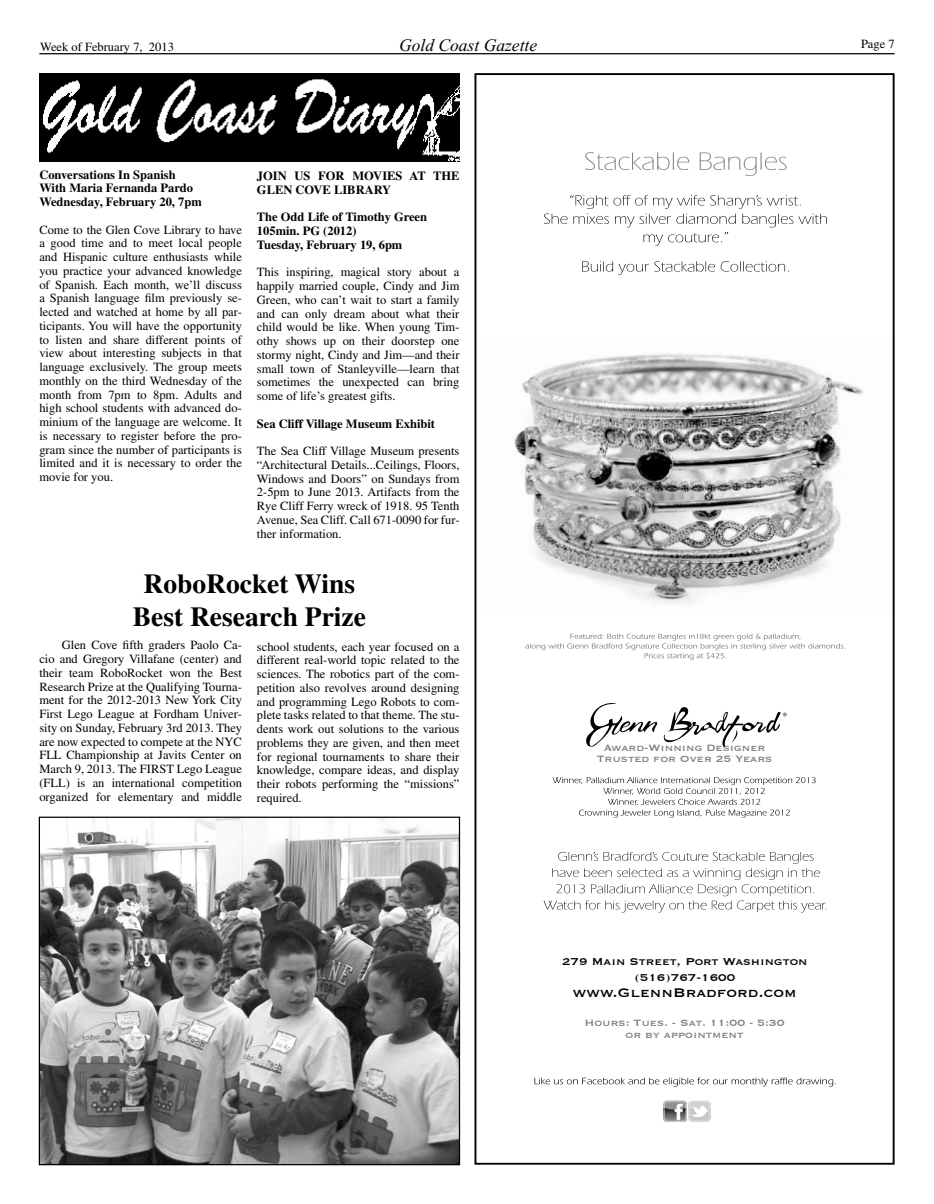
<style>
.page{position:relative;width:934px;height:1204px;background:#fff}
.page>*{position:absolute;margin:0;border:0;box-sizing:border-box;transform-origin:0 0}
.t1{font:700 27.5px/33px "Times";color:#000;text-align:center}
.t2{font:italic 17.5px "Times New Roman";color:#000}
.t3{font:16.25px "Copperplate";color:#000;scale:1.08 1}
.t4{font:13px/15.1px "Copperplate";color:#000;text-align:center;scale:1.08 1}
.t5{font:12.5px/13.8px "Times";color:#000;text-align:justify}
.t6{font:700 12.5px/13.8px "Times";color:#000}
.t7{font:11.88px/10.8px "Copperplate";color:#808080;text-align:center;scale:1.08 1}
</style>
<div class="page">
<hr style="left:39px;top:53px;width:855px;height:1px;background:#000">
<img style="left:514px;top:354px;width:349px;height:249px">
<svg style="left:582px;top:261px;width:207px;height:14px"></svg>
<svg style="left:544px;top:195px;width:283px;height:51px"></svg>
<svg style="left:585px;top:152px;width:201px;height:24px"></svg>
<svg style="left:552px;top:777px;width:263px;height:40px"></svg>
<svg style="left:543px;top:852px;width:283px;height:60px"></svg>
<svg style="left:525px;top:634px;width:320px;height:26px"></svg>
<svg style="left:534px;top:1077px;width:302px;height:9px"></svg>
<img style="left:664px;top:1101px;width:22px;height:21px">
<svg style="left:688px;top:1101px;width:23px;height:21px"></svg>
<svg style="left:688px;top:1101px;width:23px;height:20px"></svg>
<svg style="left:586px;top:703px;width:201px;height:44px"></svg>
<img style="left:39px;top:73px;width:420px;height:89px">
<img style="left:41px;top:818px;width:417px;height:345px">
<div style="left:39px;top:816px;width:421px;height:349px;border:1px solid #000"></div>
<p class="t5" style="left:40px;top:41px;width:135px">Week of February 7, 2013</p>
<h2 class="t2" style="left:399px;top:39px;width:140px">Gold Coast Gazette</h2>
<p class="t5" style="left:861px;top:38px;width:35px">Page 7</p>
<p class="t6" style="left:39px;top:168px;width:164px">Conversations In Spanish<br>With Maria Fernanda Pardo<br>Wednesday, February 20, 7pm</p>
<p class="t5" style="left:39px;top:224px;width:204px">Come to the Glen Cove Library to have a good time and to meet local people and Hispanic culture enthusiasts while you practice your advanced knowledge of Spanish. Each month, we’ll discuss a Spanish language film previously se&shy;lected and watched at home by all par&shy;ticipants. You will have the opportunity to listen and share different points of view about interesting subjects in that language exclusively. The group meets monthly on the third Wednesday of the month from 7pm to 8pm. Adults and high school students with advanced do&shy;minium of the language are welcome. It is necessary to register before the pro&shy;gram since the number of participants is limited and it is necessary to order the movie for you.</p>
<p class="t6" style="left:257px;top:170px;width:204px">JOIN US FOR MOVIES AT THE<br>GLEN COVE LIBRARY</p>
<p class="t6" style="left:257px;top:211px;width:172px">The Odd Life of Timothy Green<br>105min. PG (2012)<br>Tuesday, February 19, 6pm</p>
<p class="t5" style="left:257px;top:266px;width:204px">This inspiring, magical story about a happily married couple, Cindy and Jim Green, who can’t wait to start a family and can only dream about what their child would be like. When young Tim&shy;othy shows up on their doorstep one stormy night, Cindy and Jim—and their small town of Stanleyville—learn that sometimes the unexpected can bring some of life’s greatest gifts.</p>
<p class="t6" style="left:257px;top:417px;width:180px">Sea Cliff Village Museum Exhibit</p>
<p class="t5" style="left:257px;top:445px;width:204px">The Sea Cliff Village Museum presents “Architectural Details...Ceilings, Floors, Windows and Doors” on Sundays from 2-5pm to June 2013. Artifacts from the Rye Cliff Ferry wreck of 1918. 95 Tenth Avenue, Sea Cliff. Call 671-0090 for fur&shy;ther information.</p>
<h1 class="t1" style="left:133px;top:569px;width:235px">RoboRocket Wins<br>Best Research Prize</h1>
<p class="t5" style="left:257px;top:640px;width:204px">school students, each year focused on a different real-world topic related to the sciences. The robotics part of the com&shy;petition also revolves around designing and programming Lego Robots to com&shy;plete tasks related to that theme. The stu&shy;dents work out solutions to the various problems they are given, and then meet for regional tournaments to share their knowledge, compare ideas, and display their robots performing the “missions” required.</p>
<p class="t5" style="left:39px;top:639px;width:204px;text-indent:22px">Glen Cove fifth graders Paolo Ca&shy;cio and Gregory Villafane (center) and their team RoboRocket won the Best Research Prize at the Qualifying Tourna&shy;ment for the 2012-2013 New York City First Lego League at Fordham Univer&shy;sity on Sunday, February 3rd 2013. They are now expected to compete at the NYC FLL Championship at Javits Center on March 9, 2013. The FIRST Lego League (FLL) is an international competition organized for elementary and middle</p>
<p class="t7" style="left:597px;top:741px;width:164px">Award-Winning Designer<br>Trusted for Over 25 Years</p>
<p class="t4" style="left:562px;top:953px;width:229px">279 Main Street, Port Washington (516)767-1600</p>
<h3 class="t3" style="left:573px;top:981px;width:209px">www.GlennBradford.com</h3>
<p class="t7" style="left:584px;top:1016px;width:187px;line-height:11.9px">Hours: Tues. - Sat. 11:00 - 5:30 or by appointment</p>
</div>
